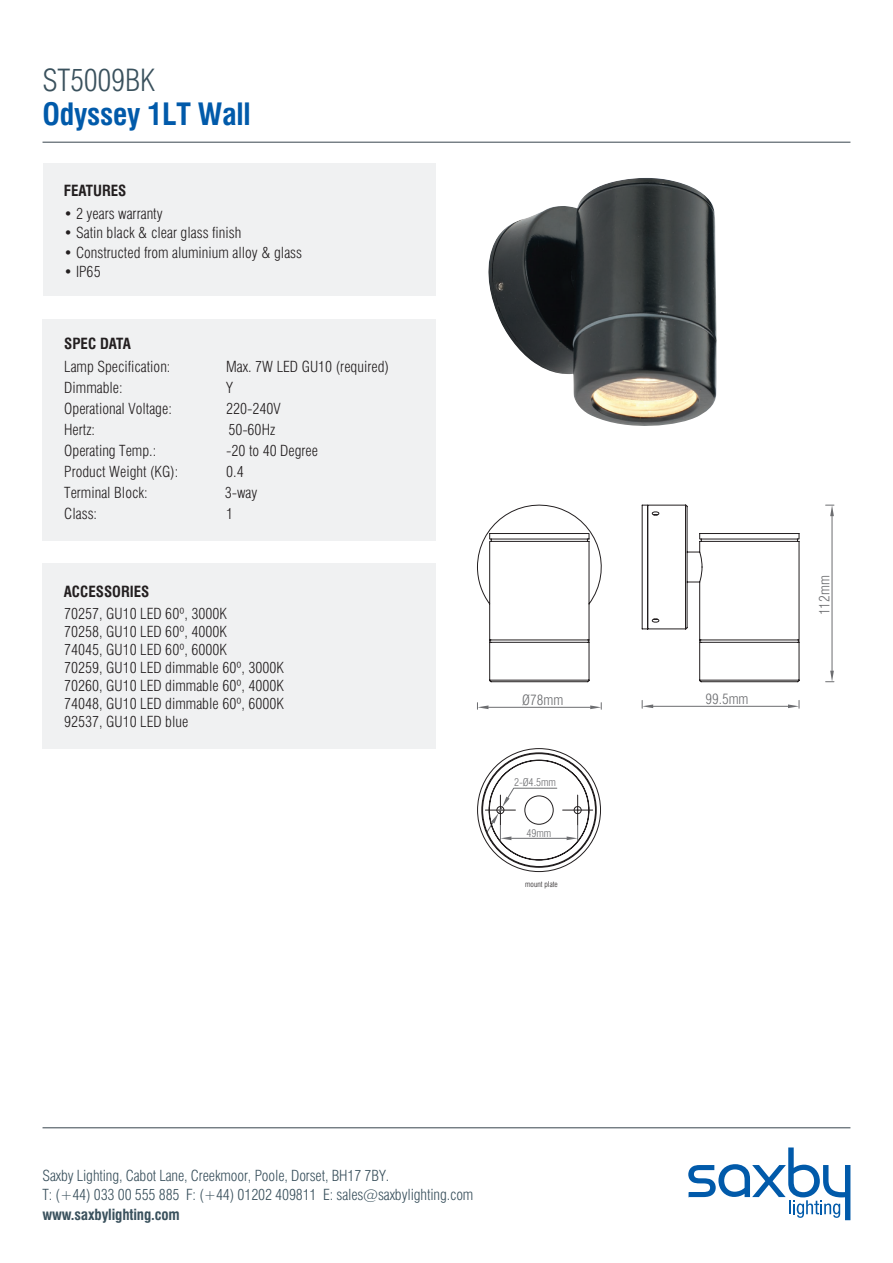
<style>
.page{position:relative;width:893px;height:1263px;background:#fff}
.page>*{position:absolute;margin:0;border:0;box-sizing:border-box;transform-origin:0 0}
.t1{font:700 condensed 30px "Swiss 721 BT";letter-spacing:-.01em;color:#015aaa}
.t2{font:300 condensed 30px "Swiss 721 BT";letter-spacing:-.01em;color:#3a515d}
.t3{font:300 condensed 15px/18px "Swiss 721 BT";color:#231f20}
.t4{font:300 condensed 15px/19.5px "Swiss 721 BT";letter-spacing:-.01em;color:#3a515d}
.t5{font:700 condensed 15px "Swiss 721 BT";color:#231f20}
.t6{font:700 condensed 15px "Swiss 721 BT";letter-spacing:-.01em;color:#3a515d}
.t7{font:300 condensed 14.1px "Swiss 721 BT";color:#6c6d70}
.t8{font:300 condensed 10.65px "Swiss 721 BT";color:#6c6d70}
.t9{font:300 condensed 7.8px "Swiss 721 BT";color:#231f20}
</style>
<div class="page">
<hr style="left:43px;top:142px;width:807px;height:1px;background:#38454d">
<div style="left:43px;top:163px;width:393px;height:132px;background:#f0f1f2"></div>
<img style="left:488px;top:178px;width:229px;height:248px">
<div style="left:42px;top:319px;width:394px;height:222px;background:#f0f1f2"></div>
<hr style="left:653px;top:706px;width:135px;height:1px;background:#6c6d70">
<svg style="left:642px;top:700px;width:11px;height:8px"></svg>
<svg style="left:788px;top:700px;width:12px;height:8px"></svg>
<hr style="left:488px;top:707px;width:102px;height:1px;background:#6c6d70">
<svg style="left:477px;top:703px;width:11px;height:6px"></svg>
<svg style="left:590px;top:703px;width:12px;height:6px"></svg>
<hr style="left:832px;top:516px;width:1px;height:155px;background:#6c6d70">
<svg style="left:826px;top:505px;width:8px;height:11px"></svg>
<svg style="left:826px;top:671px;width:8px;height:11px"></svg>
<svg style="left:477px;top:504px;width:323px;height:178px"></svg>
<svg style="left:477px;top:748px;width:124px;height:124px"></svg>
<div style="left:43px;top:563px;width:393px;height:185px;background:#f0f1f2"></div>
<hr style="left:43px;top:1127px;width:807px;height:1px;background:#38454d">
<svg style="left:688px;top:1147px;width:162px;height:73px"></svg>
<h1 class="t2" style="left:43px;top:62px;width:114px">ST5009BK</h1>
<h1 class="t1" style="left:43px;top:96px;width:210px">Odyssey 1LT Wall</h1>
<p class="t5" style="left:64px;top:181px;width:64px">FEATURES</p>
<p class="t3" style="left:64px;top:204px;width:100px">• 2 years warranty</p>
<p class="t3" style="left:64px;top:224px;width:179px">• Satin black &amp; clear glass finish</p>
<p class="t3" style="left:64px;top:243px;width:240px">• Constructed from aluminium alloy &amp; glass</p>
<p class="t3" style="left:64px;top:263px;width:38px">• IP65</p>
<p class="t5" style="left:64px;top:334px;width:68px">SPEC DATA</p>
<p class="t3" style="left:64px;top:357px;width:108px">Lamp Specification:</p>
<p class="t3" style="left:226px;top:357px;width:164px">Max. 7W LED GU10 (required)</p>
<p class="t3" style="left:64px;top:378px;width:60px">Dimmable:</p>
<p class="t3" style="left:226px;top:378px;width:8px">Y</p>
<p class="t3" style="left:64px;top:399px;width:109px">Operational Voltage:</p>
<p class="t3" style="left:226px;top:399px;width:56px">220-240V</p>
<p class="t3" style="left:64px;top:420px;width:32px">Hertz:</p>
<p class="t3" style="left:228px;top:420px;width:48px">50-60Hz</p>
<p class="t3" style="left:64px;top:441px;width:94px">Operating Temp.:</p>
<p class="t3" style="left:226px;top:441px;width:93px">-20 to 40 Degree</p>
<p class="t3" style="left:64px;top:462px;width:116px">Product Weight (KG):</p>
<p class="t3" style="left:226px;top:462px;width:19px">0.4</p>
<p class="t3" style="left:64px;top:483px;width:85px">Terminal Block:</p>
<p class="t3" style="left:225px;top:483px;width:34px">3-way</p>
<p class="t3" style="left:64px;top:504px;width:34px">Class:</p>
<p class="t3" style="left:226px;top:504px;width:9px">1</p>
<p class="t5" style="left:64px;top:582px;width:87px">ACCESSORIES</p>
<p class="t3" style="left:64px;top:605px;width:221px">70257, GU10 LED 60º, 3000K<br>70258, GU10 LED 60º, 4000K<br>74045, GU10 LED 60º, 6000K<br>70259, GU10 LED dimmable 60º, 3000K<br>70260, GU10 LED dimmable 60º, 4000K<br>74048, GU10 LED dimmable 60º, 6000K<br>92537, GU10 LED blue</p>
<p class="t7" style="left:522px;top:691px;width:43px">Ø78mm</p>
<p class="t8" style="left:514px;top:776px;width:44px">2-Ø4.5mm</p>
<p class="t8" style="left:526px;top:826px;width:26px">49mm</p>
<p class="t9" style="left:525px;top:879px;width:34px">mount plate</p>
<p class="t4" style="left:43px;top:1166px;width:432px">Saxby Lighting, Cabot Lane, Creekmoor, Poole, Dorset, BH17 7BY.<br>T: (+44) 033 00 555 885 F: (+44) 01202 409811 E: sales@saxbylighting.com</p>
<p class="t6" style="left:43px;top:1205px;width:139px">www.saxbylighting.com</p>
<p class="t7" style="left:705px;top:690px;width:45px">99.5mm</p>
<p class="t7" style="left:816px;top:615px;width:41px;rotate:-90deg">112mm</p>
</div>
